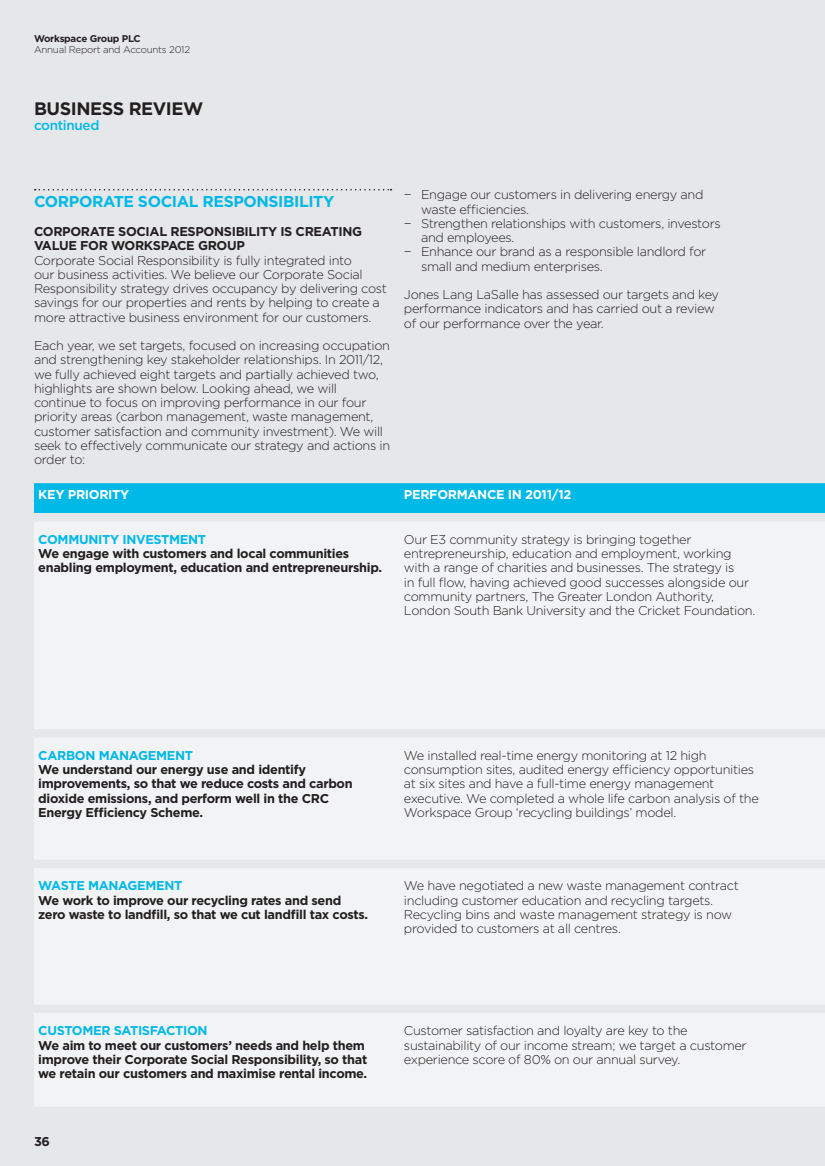
<style>
.page{position:relative;width:825px;height:1166px;background:#fff}
.page>*{position:absolute;margin:0;border:0;box-sizing:border-box;transform-origin:0 0}
.t1{font:700 18px "Gotham";letter-spacing:-.025em;color:#231f20}
.t2{font:700 15.75px "Gotham";letter-spacing:-.025em;color:#00b9e7}
.t3{font:500 13.5px "Gotham";letter-spacing:-.025em;color:#00b9e7}
.t4{font:300 12.75px/14.2px "Gotham";letter-spacing:-.025em;color:#231f20}
.t5{font:700 12.75px/14.2px "Gotham";letter-spacing:-.025em;color:#231f20}
.t6{font:700 12.75px "Gotham";letter-spacing:-.025em;color:#00b9e7}
.t7{font:700 12.75px "Gotham";letter-spacing:-.025em;color:#fff}
.t8{font:300 9.75px "Gotham";letter-spacing:-.025em;color:#231f20}
.t9{font:700 9.75px "Gotham";letter-spacing:-.025em;color:#231f20}
</style>
<div class="page">
<div style="left:0;top:0;width:825px;height:1165px;background:#e6e7e9"></div>
<svg style="left:35px;top:189px;width:356px;height:1px"></svg>
<div style="left:34px;top:483px;width:791px;height:30px;background:#00b9e7"></div>
<div style="left:34px;top:522px;width:791px;height:584px;background:#f2f3f4"></div>
<p class="t9" style="left:34px;top:32px;width:108px">Workspace Group PLC</p>
<p class="t8" style="left:34px;top:43px;width:158px">Annual Report and Accounts 2012</p>
<h1 class="t1" style="left:34px;top:96px;width:171px">Business Review</h1>
<p class="t3" style="left:34px;top:116px;width:67px">continued</p>
<p class="t2" style="left:34px;top:191px;width:302px">Corporate Social Responsibility</p>
<p class="t5" style="left:34px;top:224px;width:330px">corporate social responsibility is creating value for Workspace Group</p>
<p class="t4" style="left:34px;top:252px;width:354px">Corporate Social Responsibility is fully integrated into<br>our business activities. We believe our Corporate Social Responsibility strategy drives occupancy by delivering cost savings for our properties and rents by helping to create a more attractive business environment for our customers.</p>
<p class="t4" style="left:34px;top:338px;width:358px">Each year, we set targets, focused on increasing occupation and strengthening key stakeholder relationships. In 2011/12, we fully achieved eight targets and partially achieved two, highlights are shown below. Looking ahead, we will continue to focus on improving performance in our four priority areas (carbon management, waste management, customer satisfaction and community investment). We will seek to effectively communicate our strategy and actions in order to:</p>
<p class="t4" style="left:404px;top:187px;width:301px">− Engage our customers in delivering energy and</p>
<p class="t4" style="left:421px;top:201px;width:110px">waste efficiencies.</p>
<p class="t4" style="left:404px;top:216px;width:318px">− Strengthen relationships with customers, investors</p>
<p class="t4" style="left:421px;top:230px;width:95px">and employees.</p>
<p class="t4" style="left:404px;top:244px;width:304px">− Enhance our brand as a responsible landlord for</p>
<p class="t4" style="left:421px;top:258px;width:183px">small and medium enterprises.</p>
<p class="t4" style="left:404px;top:287px;width:317px">Jones Lang LaSalle has assessed our targets and key performance indicators and has carried out a review of our performance over the year.</p>
<p class="t7" style="left:38px;top:486px;width:93px">Key priority</p>
<p class="t7" style="left:404px;top:486px;width:169px">Performance in 2011/12</p>
<p class="t6" style="left:38px;top:530px;width:166px">COmmunity investment</p>
<p class="t5" style="left:38px;top:546px;width:345px">We engage with customers and local communities enabling employment, education and entrepreneurship.</p>
<p class="t4" style="left:404px;top:531px;width:353px">Our E3 community strategy is bringing together entrepreneurship, education and employment, working with a range of charities and businesses. The strategy is<br>in full flow, having achieved good successes alongside our community partners, The Greater London Authority, London South Bank University and the Cricket Foundation.</p>
<p class="t6" style="left:38px;top:746px;width:153px">Carbon management</p>
<p class="t5" style="left:38px;top:762px;width:316px">We understand our energy use and identify improvements, so that we reduce costs and carbon dioxide emissions, and perform well in the CRC Energy Efficiency Scheme.</p>
<p class="t6" style="left:38px;top:877px;width:143px">waste management</p>
<p class="t5" style="left:38px;top:892px;width:331px">We work to improve our recycling rates and send zero waste to landfill, so that we cut landfill tax costs.</p>
<p class="t6" style="left:38px;top:1021px;width:171px">Customer satisfaction</p>
<p class="t5" style="left:38px;top:1037px;width:330px">We aim to meet our customers’ needs and help them improve their Corporate Social Responsibility, so that we retain our customers and maximise rental income.</p>
<p class="t5" style="left:34px;top:1134px;width:18px">36</p>
<p class="t4" style="left:404px;top:747px;width:356px">We installed real-time energy monitoring at 12 high consumption sites, audited energy efficiency opportunities at six sites and have a full-time energy management executive. We completed a whole life carbon analysis of the Workspace Group ‘recycling buildings’ model.</p>
<p class="t4" style="left:404px;top:878px;width:336px">We have negotiated a new waste management contract including customer education and recycling targets.<br>Recycling bins and waste management strategy is now provided to customers at all centres.</p>
<p class="t4" style="left:404px;top:1022px;width:344px">Customer satisfaction and loyalty are key to the sustainability of our income stream; we target a customer experience score of 80% on our annual survey.</p>
</div>
